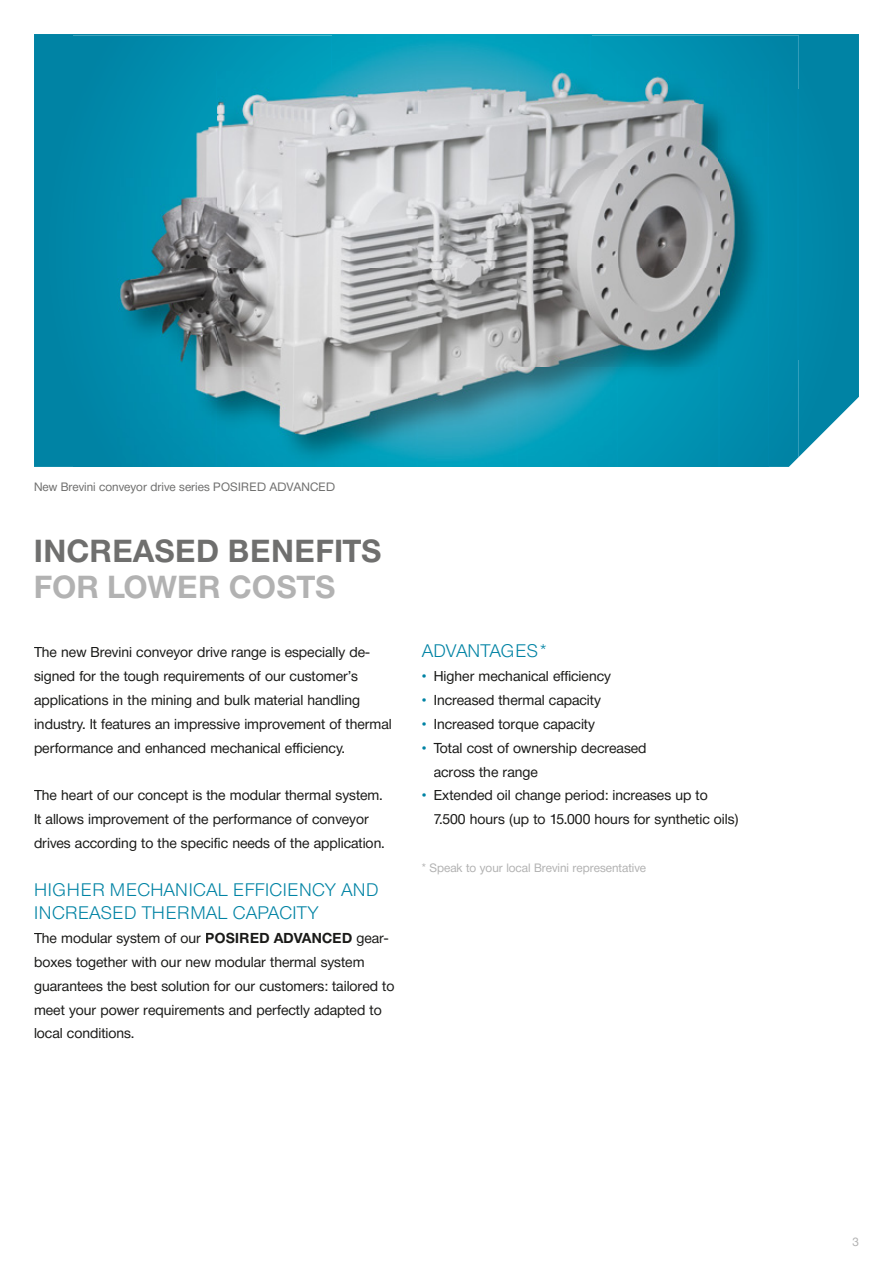
<style>
.page{position:relative;width:893px;height:1263px;background:#fff}
.page>*{position:absolute;margin:0;border:0;box-sizing:border-box;transform-origin:0 0}
.t1{font:700 31.5px "Neue Helvetica BQ";letter-spacing:.02em;color:#6f6f6e}
.t2{font:700 31.5px "Neue Helvetica BQ";letter-spacing:.02em;color:#b2b2b2}
.t3{font:300 18px/23.9px "Neue Helvetica BQ";letter-spacing:.02em;color:#0083a4}
.t4{font:300 18px "Neue Helvetica BQ";color:#0083a4}
.t5{font:14.25px/23.9px "Neue Helvetica BQ";color:#1a1a18}
.t6{font:12px "Neue Helvetica BQ";color:#6f6f6e}
.t7{font:12px "Neue Helvetica BQ";color:#b2b2b2}
.s1{font-weight:700}
.s2{color:#0083a4}
</style>
<div class="page">
<svg style="left:34px;top:34px;width:825px;height:433px;background:#0e8baa"></svg>
<img style="left:118px;top:71px;width:651px;height:396px">
<img style="left:73px;top:35px;width:259px;height:54px">
<img style="left:332px;top:35px;width:259px;height:36px">
<img style="left:591px;top:35px;width:208px;height:54px">
<div style="left:73px;top:89px;width:45px;height:378px;background:#0087a9"></div>
<div style="left:769px;top:89px;width:30px;height:378px;background:#008aab"></div>
<p class="t6" style="left:34px;top:479px;width:303px">New Brevini conveyor drive series POSIRED ADVANCED</p>
<h1 class="t1" style="left:34px;top:531px;width:349px">INCREASED BENEFITS</h1>
<h1 class="t2" style="left:34px;top:567px;width:303px">FOR LOWER COSTS</h1>
<p class="t5" style="left:34px;top:640px;width:359px">The new Brevini conveyor drive range is especially de&shy;signed for the tough requirements of our customer’s applications in the mining and bulk material handling industry. It features an impressive improvement of thermal performance and enhanced mechanical efficiency.</p>
<p class="t5" style="left:34px;top:783px;width:352px">The heart of our concept is the modular thermal system.<br>It allows improvement of the performance of conveyor drives according to the specific needs of the application.</p>
<p class="t3" style="left:34px;top:877px;width:346px">HIGHER MECHANICAL EFFICIENCY AND<br>INCREASED THERMAL CAPACITY</p>
<p class="t5" style="left:34px;top:926px;width:362px">The modular system of our <span class="s1">POSIRED ADVANCED</span> gear&shy;boxes together with our new modular thermal system guarantees the best solution for our customers: tailored to meet your power requirements and perfectly adapted to local conditions.</p>
<p class="t4" style="left:422px;top:640px;width:126px">ADVANTAGES *</p>
<p class="t5" style="left:422px;top:664px;width:191px"><span class="s2">•</span> Higher mechanical efficiency</p>
<p class="t5" style="left:422px;top:688px;width:181px"><span class="s2">•</span> Increased thermal capacity</p>
<p class="t5" style="left:422px;top:712px;width:175px"><span class="s2">•</span> Increased torque capacity</p>
<p class="t5" style="left:434px;top:736px;width:214px;text-indent:-12px"><span class="s2">•</span> Total cost of ownership decreased across the range</p>
<p class="t5" style="left:434px;top:783px;width:307px;text-indent:-12px"><span class="s2">•</span> Extended oil change period: increases up to<br>7.500 hours (up to 15.000 hours for synthetic oils)</p>
<p class="t7" style="left:422px;top:860px;width:226px">* Speak to your local Brevini representative</p>
<p class="t7" style="left:852px;top:1234px;width:8px">3</p>
</div>
